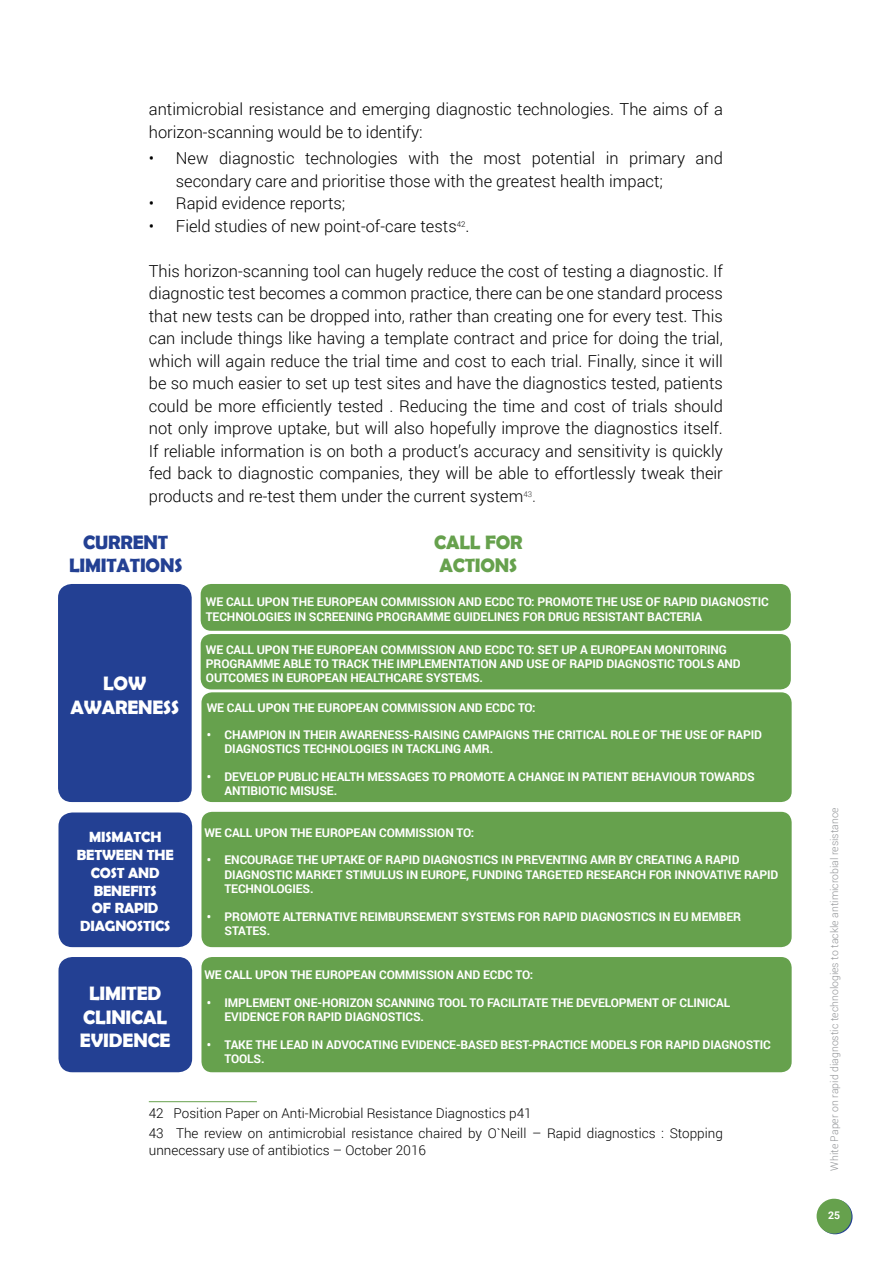
<style>
.page{position:relative;width:893px;height:1263px;background:#fff}
.page>*{position:absolute;margin:0;border:0;box-sizing:border-box;transform-origin:0 0}
.t1{font:700 19.5px/23.4px "Berlin Sans FB Demi";letter-spacing:-.01em;color:#fff;text-align:center}
.t2{font:700 19.5px/23.4px "Berlin Sans FB Demi";letter-spacing:-.01em;color:#234093;text-align:center}
.t3{font:700 19.5px/23.4px "Berlin Sans FB Demi";letter-spacing:-.01em;color:#66a14d}
.t4{font:300 16.5px/22.5px "Roboto";color:#000}
.t5{font:700 14.85px/17.9px "Berlin Sans FB Demi";letter-spacing:-.01em;color:#fff;text-align:center}
.t6{font:300 13.5px/20.4px "Roboto";color:#000}
.t7{font:700 12px/14.4px "Roboto";letter-spacing:-.01em;color:#fff}
.t8{font:300 10.5px "Roboto";color:#939598}
.t9{font:700 10.5px "Roboto";color:#fff}
.s1{color:#333}
</style>
<div class="page">
<svg style="left:818px;top:1199px;width:35px;height:35px"></svg>
<div style="left:817px;top:1199px;width:34px;height:34px;background:#66a14d;border-radius:50%"></div>
<hr style="left:149px;top:1101px;width:108px;height:1px;background:#66a14d">
<div style="left:58px;top:584px;width:134px;height:218px;background:#234093;border-radius:14px"></div>
<div style="left:201px;top:584px;width:590px;height:47px;background:#66a14d;border-radius:11px"></div>
<div style="left:58px;top:812px;width:134px;height:135px;background:#234093;border-radius:14px"></div>
<div style="left:58px;top:957px;width:134px;height:115px;background:#234093;border-radius:14px"></div>
<div style="left:201px;top:634px;width:590px;height:55px;background:#66a14d;border-radius:11px"></div>
<div style="left:201px;top:692px;width:591px;height:110px;background:#66a14d;border-radius:11px"></div>
<div style="left:201px;top:812px;width:591px;height:135px;background:#66a14d;border-radius:11px"></div>
<div style="left:201px;top:957px;width:591px;height:115px;background:#66a14d;border-radius:11px"></div>
<h2 class="t4" style="left:149px;top:97px;width:576px">antimicrobial resistance and emerging diagnostic technologies. The aims of a horizon-scanning would be to identify:</h2>
<h2 class="t4" style="left:176px;top:147px;width:549px;text-indent:-27px">• New diagnostic technologies with the most potential in primary and secondary care and prioritise those with the greatest health impact;</h2>
<h2 class="t4" style="left:149px;top:192px;width:198px">• Rapid evidence reports;</h2>
<h2 class="t4" style="left:149px;top:214px;width:322px">• Field studies of new point-of-care tests<sup>42</sup>.</h2>
<p class="t4" style="left:149px;top:259px;width:576px;text-align:justify">This horizon-scanning tool can hugely reduce the cost of testing a diagnostic. If diagnostic test becomes a common practice, there can be one standard process that new tests can be dropped into, rather than creating one for every test. This can include things like having a template contract and price for doing the trial, which will again reduce the trial time and cost to each trial. Finally, since it will be so much easier to set up test sites and have the diagnostics tested, patients could be more efficiently tested . Reducing the time and cost of trials should not only improve uptake, but will also hopefully improve the diagnostics itself.<br>If reliable information is on both a product’s accuracy and sensitivity is quickly fed back to diagnostic companies, they will be able to effortlessly tweak their products and re-test them under the current system<sup>43</sup><span class="s1">.</span></p>
<h1 class="t2" style="left:69px;top:530px;width:115px">CURRENT<br>LIMITATIONS</h1>
<h1 class="t3" style="left:434px;top:530px;width:90px">CALL FOR<br>ACTIONS</h1>
<h1 class="t1" style="left:70px;top:672px;width:110px">LOW<br>AWARENESS</h1>
<p class="t5" style="left:77px;top:828px;width:98px">MISMATCH<br>BETWEEN THE<br>COST AND<br>BENEFITS<br>OF RAPID<br>DIAGNOSTICS</p>
<h1 class="t1" style="left:80px;top:981px;width:92px">LIMITED<br>CLINICAL<br>EVIDENCE</h1>
<p class="t7" style="left:206px;top:594px;width:564px">WE CALL UPON THE EUROPEAN COMMISSION AND ECDC TO: PROMOTE THE USE OF RAPID DIAGNOSTIC<br>TECHNOLOGIES IN SCREENING PROGRAMME GUIDELINES FOR DRUG RESISTANT BACTERIA</p>
<p class="t7" style="left:206px;top:642px;width:536px">WE CALL UPON THE EUROPEAN COMMISSION AND ECDC TO: SET UP A EUROPEAN MONITORING<br>PROGRAMME ABLE TO TRACK THE IMPLEMENTATION AND USE OF RAPID DIAGNOSTIC TOOLS AND<br>OUTCOMES IN EUROPEAN HEALTHCARE SYSTEMS.</p>
<p class="t7" style="left:207px;top:699px;width:330px">WE CALL UPON THE EUROPEAN COMMISSION AND ECDC TO:</p>
<p class="t7" style="left:225px;top:727px;width:539px;text-indent:-18px">• CHAMPION IN THEIR AWARENESS-RAISING CAMPAIGNS THE CRITICAL ROLE OF THE USE OF RAPID<br>DIAGNOSTICS TECHNOLOGIES IN TACKLING AMR.</p>
<p class="t7" style="left:225px;top:769px;width:532px;text-indent:-18px">• DEVELOP PUBLIC HEALTH MESSAGES TO PROMOTE A CHANGE IN PATIENT BEHAVIOUR TOWARDS<br>ANTIBIOTIC MISUSE.</p>
<p class="t7" style="left:204px;top:825px;width:271px">WE CALL UPON THE EUROPEAN COMMISSION TO:</p>
<p class="t7" style="left:225px;top:852px;width:555px;text-indent:-18px">• ENCOURAGE THE UPTAKE OF RAPID DIAGNOSTICS IN PREVENTING AMR BY CREATING A RAPID<br>DIAGNOSTIC MARKET STIMULUS IN EUROPE, FUNDING TARGETED RESEARCH FOR INNOVATIVE RAPID<br>TECHNOLOGIES.</p>
<p class="t7" style="left:225px;top:908px;width:518px;text-indent:-18px">• PROMOTE ALTERNATIVE REIMBURSEMENT SYSTEMS FOR RAPID DIAGNOSTICS IN EU MEMBER<br>STATES.</p>
<p class="t7" style="left:204px;top:967px;width:330px">WE CALL UPON THE EUROPEAN COMMISSION AND ECDC TO:</p>
<p class="t7" style="left:225px;top:994px;width:507px;text-indent:-18px">• IMPLEMENT ONE-HORIZON SCANNING TOOL TO FACILITATE THE DEVELOPMENT OF CLINICAL<br>EVIDENCE FOR RAPID DIAGNOSTICS.</p>
<p class="t7" style="left:225px;top:1036px;width:548px;text-indent:-18px">• TAKE THE LEAD IN ADVOCATING EVIDENCE-BASED BEST-PRACTICE MODELS FOR RAPID DIAGNOSTIC<br>TOOLS.</p>
<p class="t6" style="left:149px;top:1102px;width:576px">42 Position Paper on Anti-Microbial Resistance Diagnostics p41<br>43 The review on antimicrobial resistance chaired by O`Neill – Rapid diagnostics : Stopping</p>
<p class="t6" style="left:149px;top:1139px;width:279px">unnecessary use of antibiotics – October 2016</p>
<p class="t8" style="left:827px;top:1170px;width:365px;rotate:-90deg">White Paper on rapid diagnostic technologies to tackle antimicrobial resistance</p>
<p class="t9" style="left:828px;top:1207px;width:14px">25</p>
</div>
